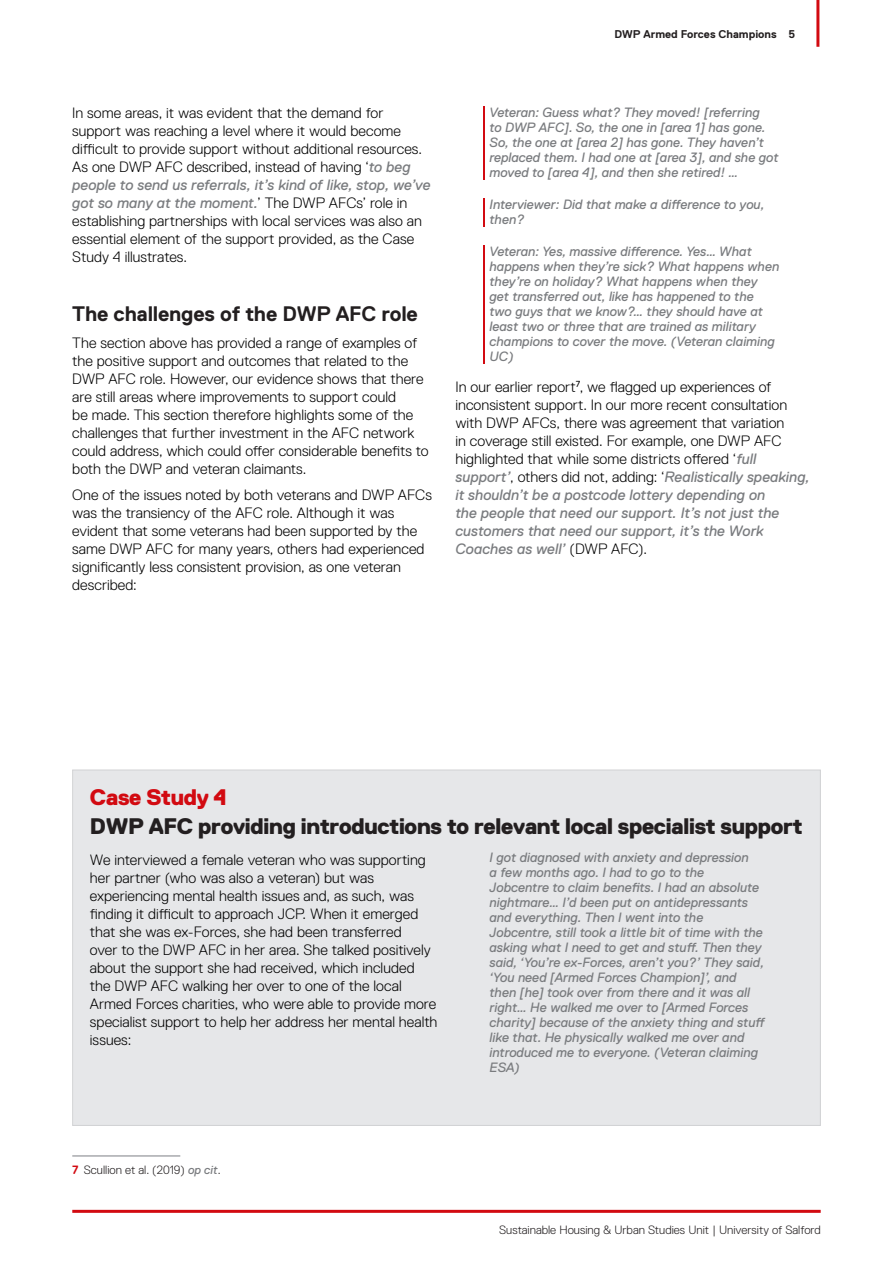
<style>
.page{position:relative;width:893px;height:1263px;background:#fff}
.page>*{position:absolute;margin:0;border:0;box-sizing:border-box;transform-origin:0 0}
.Heading_-_Case_Study{font:800 22.5px "Replica Pro";letter-spacing:-.01em;color:#231f20}
.Heading_-_Case_Study-2{font:800 22.5px "Replica Pro";letter-spacing:-.01em;color:#d20a11}
.Heading_2_No_Number{font:700 21px "Replica Pro";letter-spacing:-.01em;color:#231f20}
.t1{font:300 15px/18px "Replica Pro";color:#000}
.Intense_Quote{font:italic 13.5px/15px "Replica Pro";color:#7a7c7f}
.Footnote{font:300 12px "Replica Pro";color:#231f20}
.t2{font:700 11.25px "Replica Pro";color:#231f20}
.s1{font-weight:400;font-style:italic;color:#7a7c7f}
.s2{font-weight:700;color:#d20a11}
</style>
<div class="page">
<hr style="left:72px;top:1155px;width:108px;height:2px;background:#a8a9ad">
<hr style="left:483px;top:106px;width:2px;height:74px;background:#d20a11">
<hr style="left:483px;top:198px;width:2px;height:29px;background:#d20a11">
<hr style="left:483px;top:245px;width:2px;height:119px;background:#d20a11">
<div style="left:73px;top:770px;width:747px;height:355px;background:#e6e7e9"></div>
<hr style="left:72px;top:1210px;width:749px;height:3px;background:#d20a11">
<hr style="left:816px;top:0;width:3px;height:47px;background:#d20a11">
<p class="t2" style="left:615px;top:28px;width:182px">DWP Armed Forces Champions 5</p>
<p class="t1" style="left:72px;top:104px;width:360px">In some areas, it was evident that the demand for support was reaching a level where it would become difficult to provide support without additional resources.<br>As one DWP AFC described, instead of having ‘<span class="s1">to beg people to send us referrals, it’s kind of like, stop, we’ve got so many at the moment.</span>’ The DWP AFCs’ role in establishing partnerships with local services was also an essential element of the support provided, as the Case Study 4 illustrates.</p>
<p class="Heading_2_No_Number" style="left:72px;top:302px;width:347px">The challenges of the DWP AFC role</p>
<p class="t1" style="left:72px;top:334px;width:358px">The section above has provided a range of examples of the positive support and outcomes that related to the DWP AFC role. However, our evidence shows that there are still areas where improvements to support could<br>be made. This section therefore highlights some of the challenges that further investment in the AFC network could address, which could offer considerable benefits to both the DWP and veteran claimants.</p>
<p class="t1" style="left:72px;top:486px;width:361px">One of the issues noted by both veterans and DWP AFCs was the transiency of the AFC role. Although it was evident that some veterans had been supported by the same DWP AFC for many years, others had experienced significantly less consistent provision, as one veteran described:</p>
<p class="Intense_Quote" style="left:489px;top:105px;width:291px">Veteran: Guess what? They moved! [referring<br>to DWP AFC]. So, the one in [area 1] has gone.<br>So, the one at [area 2] has gone. They haven’t replaced them. I had one at [area 3], and she got moved to [area 4], and then she retired! …</p>
<p class="Intense_Quote" style="left:489px;top:197px;width:277px">Interviewer: Did that make a difference to you, then?</p>
<p class="Intense_Quote" style="left:489px;top:244px;width:291px">Veteran: Yes, massive difference. Yes… What happens when they’re sick? What happens when they’re on holiday? What happens when they get transferred out, like has happened to the two guys that we know?… they should have at least two or three that are trained as military champions to cover the move. (Veteran claiming UC)</p>
<p class="t1" style="left:455px;top:378px;width:356px">In our earlier report<sup>7</sup>, we flagged up experiences of inconsistent support. In our more recent consultation with DWP AFCs, there was agreement that variation<br>in coverage still existed. For example, one DWP AFC highlighted that while some districts offered ‘<span class="s1">full support’</span>, others did not, adding: ‘<span class="s1">Realistically speaking, it shouldn’t be a postcode lottery depending on<br>the people that need our support. It’s not just the customers that need our support, it’s the Work Coaches as well’</span> (DWP AFC).</p>
<p class="Heading_-_Case_Study-2" style="left:90px;top:785px;width:139px">Case Study 4</p>
<p class="Heading_-_Case_Study" style="left:90px;top:814px;width:714px">DWP AFC providing introductions to relevant local specialist support</p>
<p class="t1" style="left:90px;top:851px;width:349px">We interviewed a female veteran who was supporting her partner (who was also a veteran) but was experiencing mental health issues and, as such, was finding it difficult to approach JCP. When it emerged that she was ex-Forces, she had been transferred<br>over to the DWP AFC in her area. She talked positively about the support she had received, which included the DWP AFC walking her over to one of the local Armed Forces charities, who were able to provide more specialist support to help her address her mental health issues:</p>
<p class="Intense_Quote" style="left:489px;top:850px;width:277px">I got diagnosed with anxiety and depression<br>a few months ago. I had to go to the Jobcentre to claim benefits. I had an absolute nightmare… I’d been put on antidepressants and everything. Then I went into the Jobcentre, still took a little bit of time with the asking what I need to get and stuff. Then they said, ‘You’re ex-Forces, aren’t you?’ They said, ‘You need [Armed Forces Champion]’, and then [he] took over from there and it was all right… He walked me over to [Armed Forces charity] because of the anxiety thing and stuff like that. He physically walked me over and introduced me to everyone. (Veteran claiming ESA)</p>
<p class="Footnote" style="left:72px;top:1163px;width:150px"><span class="s2">7</span> Scullion et al. (2019) <span class="s1">op cit</span>.</p>
<p class="Footnote" style="left:499px;top:1223px;width:323px">Sustainable Housing &amp; Urban Studies Unit | University of Salford</p>
</div>
